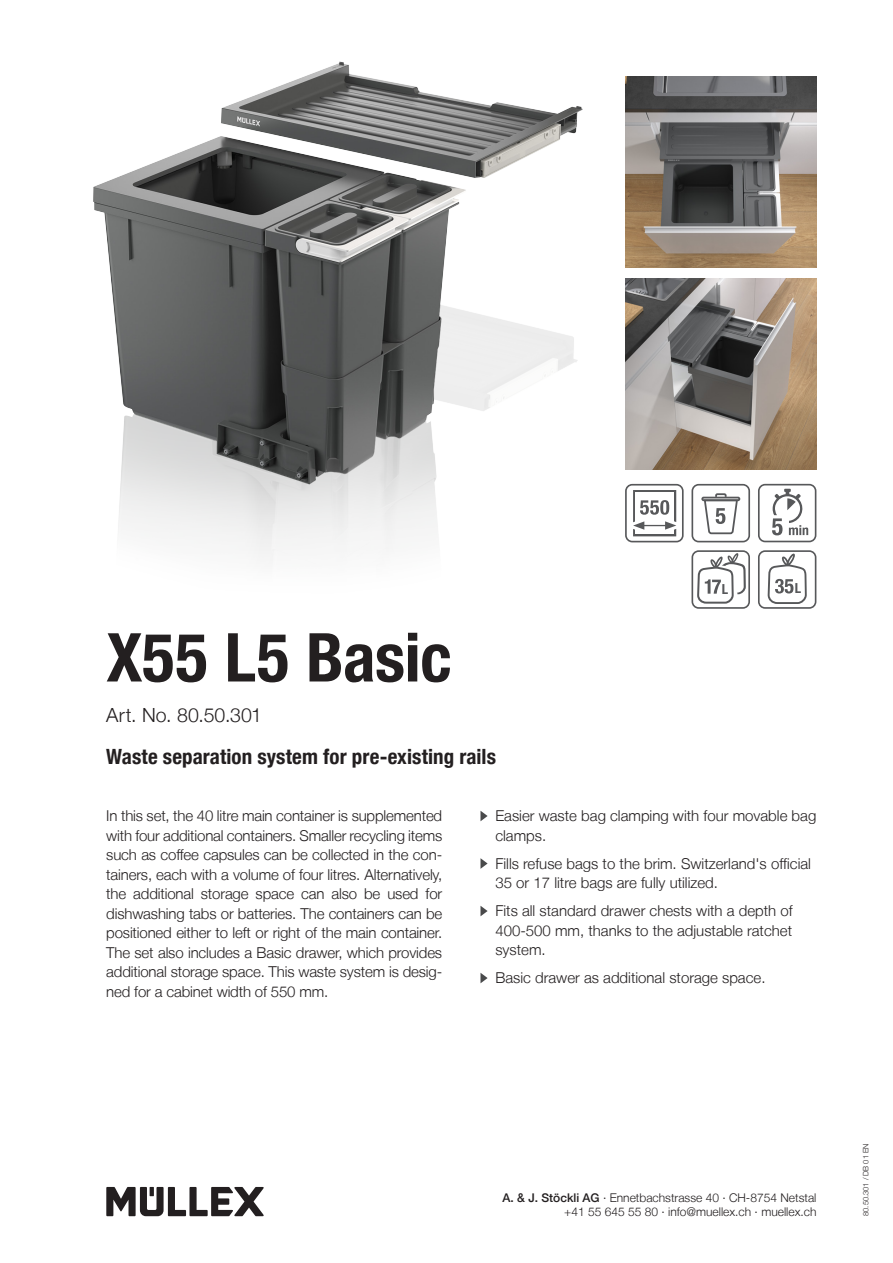
<style>
.page{position:relative;width:893px;height:1263px;background:#fff}
.page>*{position:absolute;margin:0;border:0;box-sizing:border-box;transform-origin:0 0}
.Titel_Bold_Cond_45_4{font:700 condensed 67.5px "Helvetica Neue LT";letter-spacing:-.005em;color:#231f20}
.Untertitel_Bold_Cond{font:700 condensed 21px "Helvetica Neue LT";letter-spacing:.005em;color:#231f20}
.Art__Nr__Light_13_15{font:300 19.5px "Helvetica Neue LT";letter-spacing:.005em;color:#231f20}
.Produktetext_10_13{font:300 15px/19.5px "Helvetica Neue LT";letter-spacing:-.01em;color:#231f20;text-align:justify}
.Aufzaehlungstext_Lig{font:300 15px/19.5px "Helvetica Neue LT";color:#231f20}
.t1{font:700 condensed 13.95px "Helvetica Neue LT Std";color:#57585a}
.Adresse_Light_8_9_6{font:300 12px/14.4px "Helvetica Neue LT";color:#231f20;text-align:right}
.t2{font:300 7.5px "Helvetica Neue LT";color:#231f20}
.s1{font-weight:500}
</style>
<div class="page">
<svg style="left:480px;top:811px;width:8px;height:10px"></svg>
<svg style="left:480px;top:858px;width:8px;height:11px"></svg>
<svg style="left:480px;top:906px;width:8px;height:10px"></svg>
<svg style="left:480px;top:973px;width:8px;height:10px"></svg>
<img style="left:625px;top:77px;width:191px;height:191px">
<img style="left:93px;top:61px;width:490px;height:500px">
<img style="left:625px;top:279px;width:191px;height:191px">
<svg style="left:625px;top:484px;width:59px;height:58px"></svg>
<svg style="left:691px;top:484px;width:59px;height:58px"></svg>
<svg style="left:758px;top:484px;width:58px;height:58px"></svg>
<svg style="left:758px;top:550px;width:58px;height:59px"></svg>
<svg style="left:691px;top:550px;width:59px;height:59px"></svg>
<svg style="left:106px;top:1187px;width:158px;height:29px"></svg>
<p class="Titel_Bold_Cond_45_4" style="left:106px;top:617px;width:347px">X55 L5 Basic</p>
<p class="Art__Nr__Light_13_15" style="left:106px;top:703px;width:157px">Art. No. 80.50.301</p>
<p class="Untertitel_Bold_Cond" style="left:106px;top:743px;width:391px">Waste separation system for pre-existing rails</p>
<p class="t1" style="left:722px;top:580px;width:8px">L</p>
<p class="t1" style="left:795px;top:580px;width:8px">L</p>
<p class="Produktetext_10_13" style="left:106px;top:806px;width:337px">In this set, the 40 litre main container is supplemented with four additional containers. Smaller recycling items such as coffee capsules can be collected in the con&shy;tainers, each with a volume of four litres. Alternatively, the additional storage space can also be used for dishwashing tabs or batteries. The containers can be positioned either to left or right of the main container.<br>The set also includes a Basic drawer, which provides additional storage space. This waste system is desig&shy;ned for a cabinet width of 550 mm.</p>
<p class="Aufzaehlungstext_Lig" style="left:495px;top:806px;width:322px">Easier waste bag clamping with four movable bag clamps.</p>
<p class="Aufzaehlungstext_Lig" style="left:495px;top:853px;width:317px">Fills refuse bags to the brim. Switzerland's official<br>35 or 17 litre bags are fully utilized.</p>
<p class="Aufzaehlungstext_Lig" style="left:495px;top:901px;width:299px;text-align:justify">Fits all standard drawer chests with a depth of 400-500 mm, thanks to the adjustable ratchet system.</p>
<p class="Aufzaehlungstext_Lig" style="left:495px;top:968px;width:272px">Basic drawer as additional storage space.</p>
<p class="Adresse_Light_8_9_6" style="left:503px;top:1190px;width:315px"><span class="s1">A. &amp; J. Stöckli AG</span> · Ennetbachstrasse 40 · CH-8754 Netstal +41 55 645 55 80 · info@muellex.ch · muellex.ch</p>
<p class="t2" style="left:861px;top:1216px;width:74px;rotate:-90deg">80.50.301 / DB 01 EN</p>
</div>
